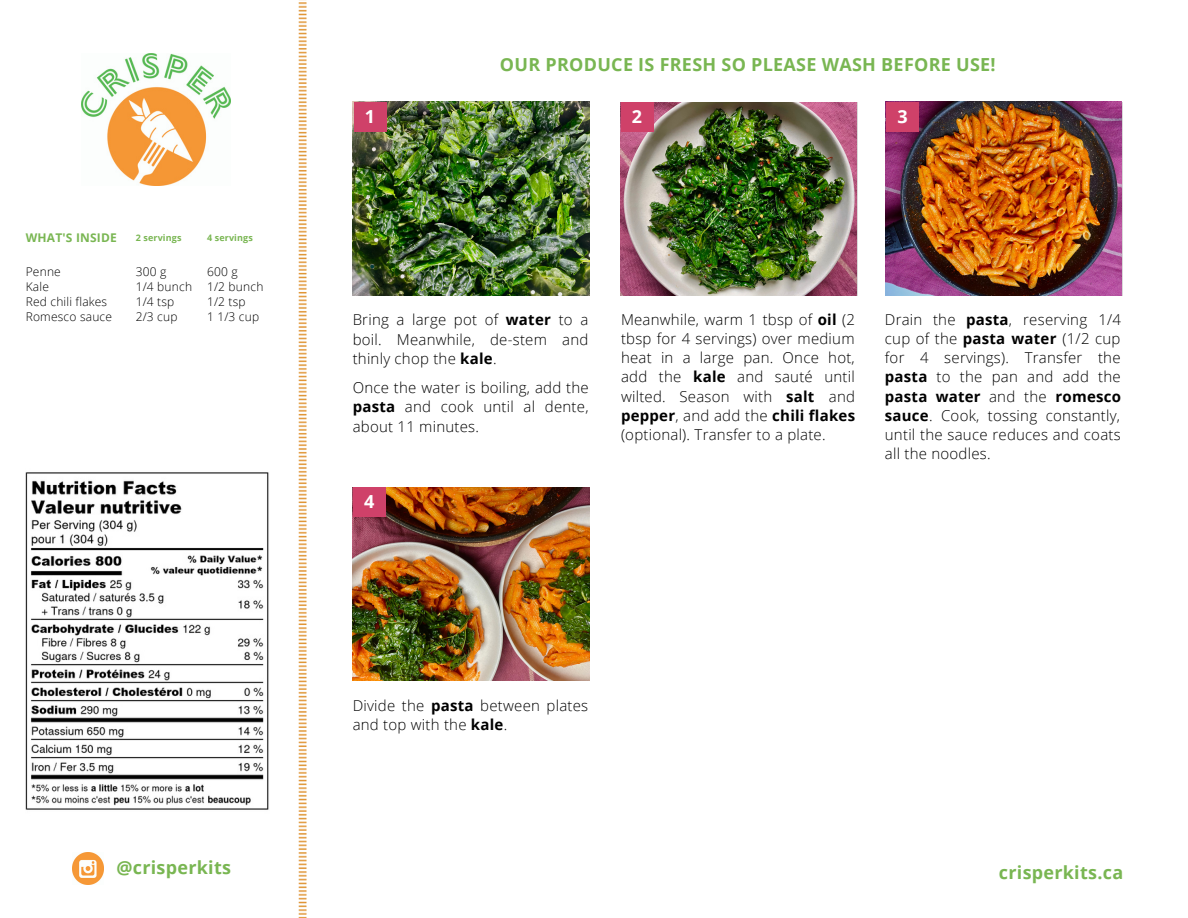
<style>
.page{position:relative;width:1188px;height:918px;background:#fff}
.page>*{position:absolute;margin:0;border:0;box-sizing:border-box;transform-origin:0 0}
.t1{font:700 18px "Open Sans";letter-spacing:.015em;color:#79b652}
.t2{font:700 18px "Open Sans";color:#fff}
.t3{font:300 15px/19.2px "Open Sans";letter-spacing:.015em;color:#000;text-align:justify}
.t4{font:300 12px "Open Sans";letter-spacing:.015em;color:#000}
.t5{font:700 12px "Open Sans";letter-spacing:.015em;color:#79b652}
.t6{font:700 9px "Open Sans";letter-spacing:.015em;color:#79b652}
.s1{font-weight:700}
</style>
<div class="page">
<img style="left:230px;top:0;width:669px;height:918px">
<img style="left:72px;top:853px;width:32px;height:31px">
<img style="left:82px;top:53px;width:148px;height:132px">
<img style="left:621px;top:102px;width:235px;height:194px">
<div style="left:621px;top:102px;width:32px;height:30px;background:#cf4169"></div>
<img style="left:885px;top:102px;width:236px;height:193px">
<div style="left:887px;top:102px;width:32px;height:30px;background:#cf4169"></div>
<img style="left:352px;top:487px;width:238px;height:194px">
<div style="left:353px;top:487px;width:32px;height:30px;background:#cf4169"></div>
<img style="left:353px;top:102px;width:236px;height:193px">
<div style="left:354px;top:102px;width:32px;height:30px;background:#cf4169"></div>
<img style="left:26px;top:461px;width:245px;height:354px">
<p class="t2" style="left:365px;top:104px;width:12px">1</p>
<p class="t1" style="left:500px;top:52px;width:497px">OUR PRODUCE IS FRESH SO PLEASE WASH BEFORE USE!</p>
<p class="t2" style="left:632px;top:104px;width:12px">2</p>
<p class="t2" style="left:898px;top:104px;width:12px">3</p>
<p class="t5" style="left:26px;top:230px;width:93px">WHAT'S INSIDE</p>
<p class="t6" style="left:136px;top:232px;width:47px">2 servings</p>
<p class="t6" style="left:207px;top:232px;width:47px">4 servings</p>
<p class="t4" style="left:26px;top:263px;width:37px">Penne</p>
<p class="t4" style="left:26px;top:278px;width:25px">Kale</p>
<p class="t4" style="left:26px;top:293px;width:83px">Red chili flakes</p>
<p class="t4" style="left:26px;top:308px;width:88px">Romesco sauce</p>
<p class="t4" style="left:136px;top:263px;width:32px">300 g</p>
<p class="t4" style="left:136px;top:278px;width:58px">1/4 bunch</p>
<p class="t4" style="left:136px;top:293px;width:40px">1/4 tsp</p>
<p class="t4" style="left:136px;top:308px;width:43px">2/3 cup</p>
<p class="t4" style="left:207px;top:263px;width:32px">600 g</p>
<p class="t4" style="left:207px;top:278px;width:58px">1/2 bunch</p>
<p class="t4" style="left:207px;top:293px;width:40px">1/2 tsp</p>
<p class="t4" style="left:207px;top:308px;width:54px">1 1/3 cup</p>
<p class="t3" style="left:621px;top:310px;width:236px">Meanwhile, warm 1 tbsp of <span class="s1">oil</span> (2 tbsp for 4 servings) over medium heat in a large pan. Once hot, add the <span class="s1">kale</span> and sauté until wilted. Season with <span class="s1">salt</span> and <span class="s1">pepper</span>, and add the <span class="s1">chili flakes </span>(optional). Transfer to a plate.</p>
<p class="t3" style="left:353px;top:310px;width:237px">Bring a large pot of <span class="s1">water</span> to a boil. Meanwhile, de-stem and thinly chop the <span class="s1">kale</span>.</p>
<p class="t3" style="left:353px;top:377px;width:238px">Once the water is boiling, add the <span class="s1">pasta</span> and cook until al dente, about 11 minutes.</p>
<p class="t2" style="left:364px;top:489px;width:12px">4</p>
<p class="t3" style="left:885px;top:310px;width:238px">Drain the <span class="s1">pasta</span>, reserving 1/4 cup of the <span class="s1">pasta water</span> (1/2 cup for 4 servings). Transfer the <span class="s1">pasta</span> to the pan and add the <span class="s1">pasta water</span> and the <span class="s1">romesco sauce</span>. Cook, tossing constantly, until the sauce reduces and coats all the noodles.</p>
<p class="t1" style="left:116px;top:855px;width:116px">@crisperkits</p>
<p class="t3" style="left:353px;top:695px;width:237px">Divide the <span class="s1">pasta</span> between plates and top with the <span class="s1">kale</span>.</p>
<p class="t1" style="left:999px;top:860px;width:126px">crisperkits.ca</p>
</div>
